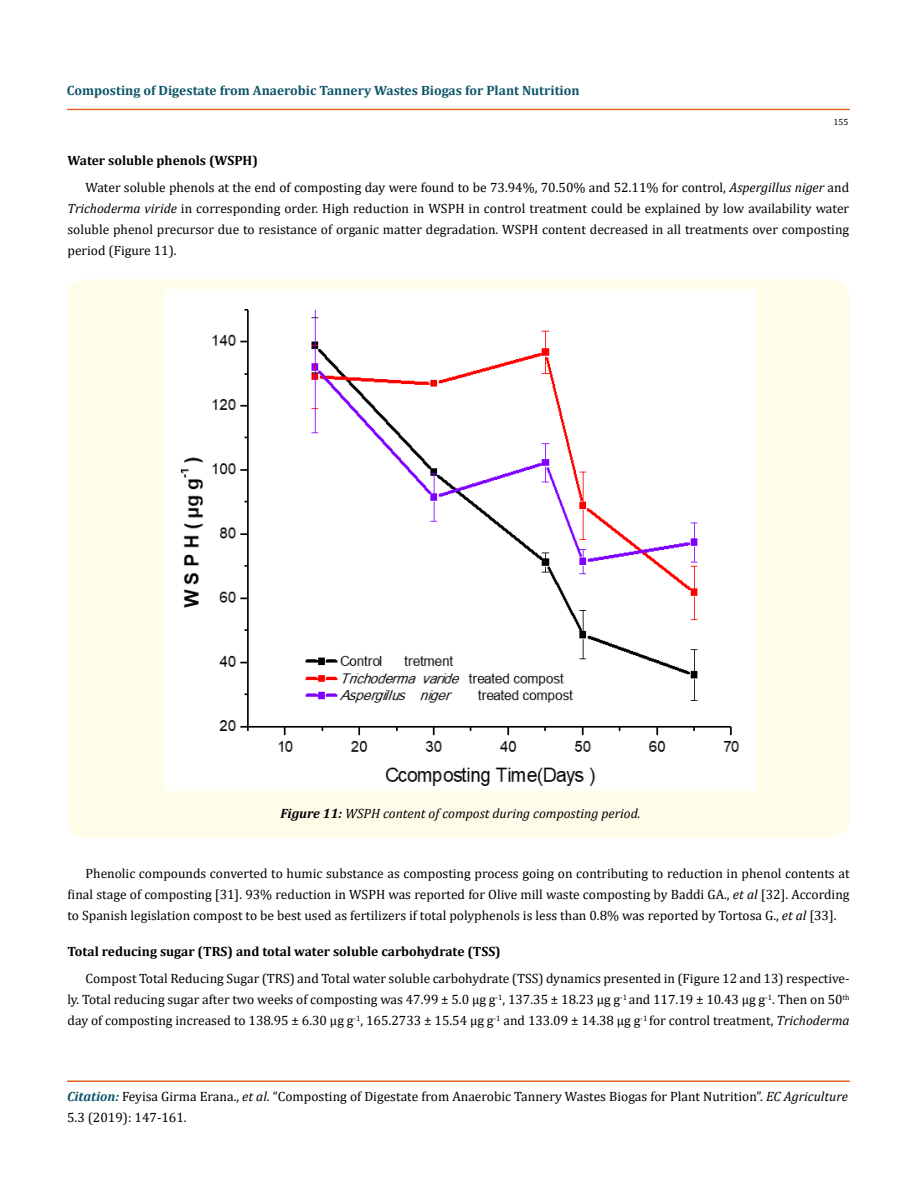
<style>
.page{position:relative;width:917px;height:1190px;background:#fff}
.page>*{position:absolute;margin:0;border:0;box-sizing:border-box;transform-origin:0 0}
.t1{font:13.5px/21px "Cambria";color:#000;text-align:justify}
.t2{font:700 13.5px "Cambria";color:#0e546a}
.t3{font:700 13.5px "Cambria";color:#000}
.t4{font:italic 13.5px "Cambria";color:#000}
.t5{font:9px "Cambria";color:#000}
.s1{font-weight:700}
.s2{font-style:italic}
.s3{font-weight:700;font-style:italic;color:#0e546a}
</style>
<div class="page">
<div style="left:67px;top:109px;width:782px;height:1px;border:1px solid #e05d1a"></div>
<div style="left:67px;top:1081px;width:782px;height:1px;border:1px solid #e05d1a"></div>
<div style="left:68px;top:279px;width:781px;height:558px;background:#fffde9;border-radius:18px"></div>
<div style="left:165px;top:290px;width:591px;height:500px;background:#fff"></div>
<p class="t2" style="left:67px;top:81px;width:514px">Composting of Digestate from Anaerobic Tannery Wastes Biogas for Plant Nutrition</p>
<p class="t5" style="left:833px;top:117px;width:16px">155</p>
<p class="t1" style="left:85px;top:146px;width:765px;line-height:27px;text-indent:-18px"><span class="s1">Water soluble phenols (WSPH)<br></span>Water soluble phenols at the end of composting day were found to be 73.94%, 70.50% and 52.11% for control, <span class="s2">Aspergillus niger</span> and</p>
<p class="t1" style="left:67px;top:197px;width:783px"><span class="s2">Trichoderma viride</span> in corresponding order. High reduction in WSPH in control treatment could be explained by low availability water soluble phenol precursor due to resistance of organic matter degradation. WSPH content decreased in all treatments over composting period (Figure 11).</p>
<p class="t4" style="left:280px;top:804px;width:361px"><span class="s1">Figure 11:</span> WSPH content of compost during composting period.</p>
<p class="t1" style="left:67px;top:862px;width:783px;text-indent:18px">Phenolic compounds converted to humic substance as composting process going on contributing to reduction in phenol contents at final stage of composting [31]. 93% reduction in WSPH was reported for Olive mill waste composting by Baddi GA., <span class="s2">et al</span> [32]. According to Spanish legislation compost to be best used as fertilizers if total polyphenols is less than 0.8% was reported by Tortosa G., <span class="s2">et al</span> [33].</p>
<p class="t3" style="left:67px;top:942px;width:435px">Total reducing sugar (TRS) and total water soluble carbohydrate (TSS)</p>
<p class="t1" style="left:67px;top:968px;width:783px;text-indent:18px">Compost Total Reducing Sugar (TRS) and Total water soluble carbohydrate (TSS) dynamics presented in (Figure 12 and 13) respective&shy;ly. Total reducing sugar after two weeks of composting was 47.99 ± 5.0 µg g<sup>-1</sup>, 137.35 ± 18.23 µg g<sup>-1</sup> and 117.19 ± 10.43 µg g<sup>-1</sup>. Then on 50<sup>th </sup>day of composting increased to 138.95 ± 6.30 µg g<sup>-1</sup>, 165.2733 ± 15.54 µg g<sup>-1</sup> and 133.09 ± 14.38 µg g<sup>-1</sup> for control treatment, <span class="s2">Trichoderma</span></p>
<p class="t1" style="left:67px;top:1086px;width:782px"><span class="s3">Citation:</span> Feyisa Girma Erana., <span class="s2">et al</span>. “Composting of Digestate from Anaerobic Tannery Wastes Biogas for Plant Nutrition”. <span class="s2">EC Agriculture<br></span>5.3 (2019): 147-161.</p>
</div>
